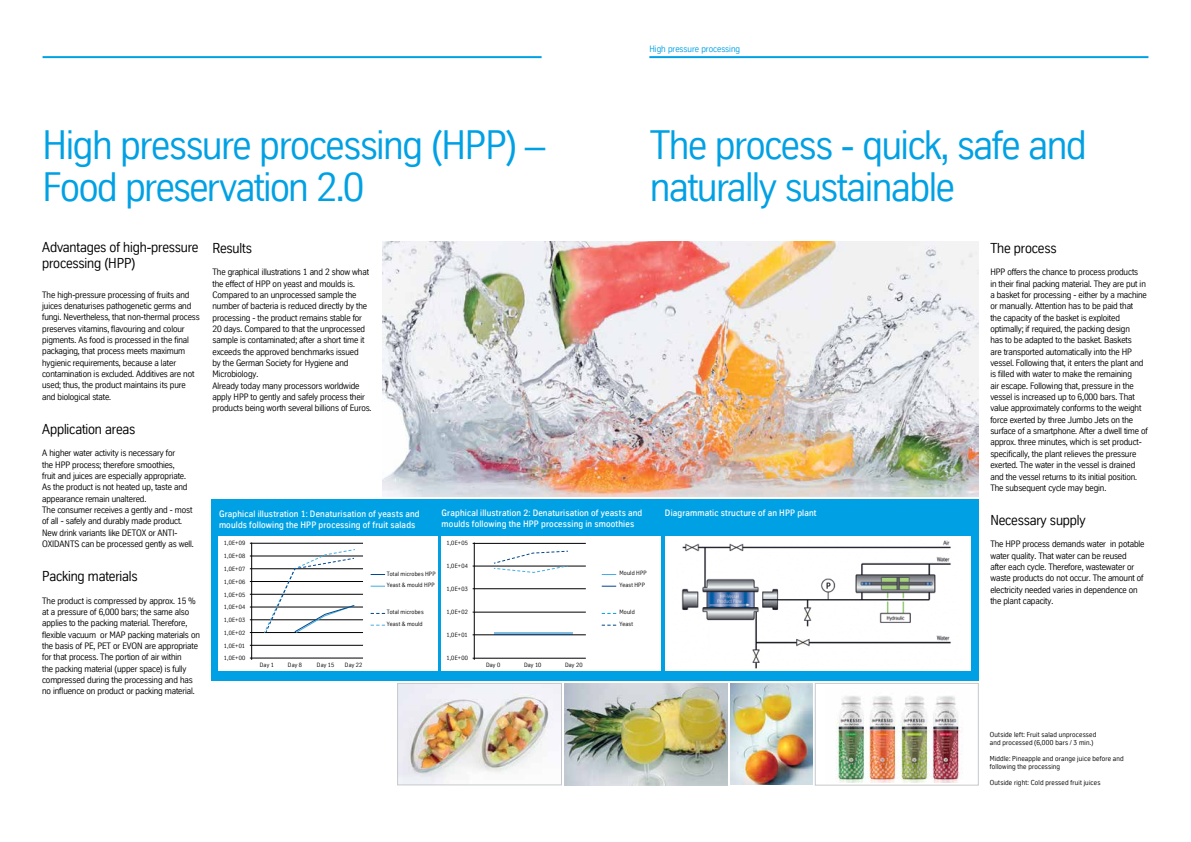
<style>
.page{position:relative;width:1191px;height:842px;background:#fff}
.page>*{position:absolute;margin:0;border:0;box-sizing:border-box;transform-origin:0 0}
.t1{font:40px/42px "TK Type";letter-spacing:-.025em;color:#00a1e4}
.t2{font:14px/16px "TK Type";letter-spacing:-.01em;color:#000}
.t3{font:9px/11.3px "TK Type";letter-spacing:-.01em;color:#000}
.t4{font:500 9px/11px "TK Type";letter-spacing:.015em;color:#fff}
.t5{font:9px "TK Type";color:#00a1e4}
.t6{font:7px/8px "TK Type";letter-spacing:.025em;color:#000}
.t7{font:6px/12.8px "TK Type";letter-spacing:.03em;color:#000}
</style>
<div class="page">
<div style="left:211px;top:499px;width:767px;height:181px;background:#00a1e4"></div>
<div style="left:442px;top:537px;width:219px;height:134px;background:#fff"></div>
<div style="left:218px;top:537px;width:220px;height:134px;background:#fff"></div>
<div style="left:665px;top:537px;width:305px;height:134px;background:#fff"></div>
<img style="left:836px;top:696px;width:127px;height:86px">
<div style="left:815px;top:683px;width:163px;height:102px;border:1px solid #c7c8ca"></div>
<img style="left:681px;top:540px;width:270px;height:129px">
<img style="left:399px;top:685px;width:161px;height:98px">
<div style="left:397px;top:683px;width:165px;height:102px;border:1px solid #c7c8ca"></div>
<img style="left:564px;top:683px;width:163px;height:102px">
<img style="left:730px;top:683px;width:82px;height:102px">
<hr style="left:251px;top:542px;width:1px;height:118px;background:#000">
<hr style="left:250px;top:658px;width:119px;height:1px;background:#000">
<hr style="left:250px;top:645px;width:119px;height:1px;background:#000">
<hr style="left:250px;top:632px;width:119px;height:1px;background:#000">
<hr style="left:250px;top:620px;width:119px;height:1px;background:#000">
<hr style="left:250px;top:607px;width:119px;height:1px;background:#000">
<hr style="left:250px;top:594px;width:119px;height:1px;background:#000">
<hr style="left:250px;top:581px;width:119px;height:1px;background:#000">
<hr style="left:250px;top:569px;width:119px;height:1px;background:#000">
<hr style="left:250px;top:556px;width:119px;height:1px;background:#000">
<hr style="left:250px;top:543px;width:119px;height:1px;background:#000">
<svg style="left:263px;top:549px;width:93px;height:85px"></svg>
<div style="left:363px;top:538px;width:14px;height:123px;background:#fff"></div>
<svg style="left:370px;top:574px;width:15px;height:1px"></svg>
<svg style="left:370px;top:586px;width:15px;height:1px"></svg>
<svg style="left:370px;top:613px;width:15px;height:1px"></svg>
<svg style="left:370px;top:625px;width:15px;height:1px"></svg>
<hr style="left:472px;top:566px;width:114px;height:1px;background:#000">
<hr style="left:472px;top:543px;width:114px;height:1px;background:#000">
<hr style="left:472px;top:589px;width:114px;height:1px;background:#000">
<hr style="left:472px;top:612px;width:114px;height:1px;background:#000">
<hr style="left:472px;top:635px;width:114px;height:1px;background:#000">
<hr style="left:472px;top:658px;width:114px;height:1px;background:#000">
<hr style="left:474px;top:542px;width:1px;height:118px;background:#000">
<svg style="left:493px;top:550px;width:76px;height:23px"></svg>
<hr style="left:494px;top:632px;width:79px;height:1px;background:#44ade2">
<hr style="left:494px;top:634px;width:79px;height:1px;background:#004689">
<svg style="left:602px;top:574px;width:14px;height:1px"></svg>
<svg style="left:602px;top:586px;width:14px;height:1px"></svg>
<img style="left:383px;top:241px;width:595px;height:255px">
<hr style="left:43px;top:56px;width:498px;height:2px;background:#00a1e4">
<hr style="left:649px;top:56px;width:499px;height:2px;background:#00a1e4">
<p class="t5" style="left:649px;top:44px;width:92px">High pressure processing</p>
<h1 class="t1" style="left:43px;top:125px;width:504px">High pressure processing (HPP) –<br>Food preservation 2.0</h1>
<h2 class="t2" style="left:212px;top:240px;width:41px">Results</h2>
<p class="t3" style="left:212px;top:267px;width:160px">The graphical illustrations 1 and 2 show what the effect of HPP on yeast and moulds is.<br>Compared to an unprocessed sample the number of bacteria is reduced directly by the processing - the product remains stable for 20 days. Compared to that the unprocessed sample is contaminated; after a short time it exceeds the approved benchmarks issued<br>by the German Society for Hygiene and Microbiology.<br>Already today many processors worldwide apply HPP to gently and safely process their products being worth several billions of Euros.</p>
<h1 class="t1" style="left:650px;top:125px;width:438px">The process - quick, safe and naturally sustainable</h1>
<h2 class="t2" style="left:990px;top:240px;width:68px">The process</h2>
<p class="t3" style="left:990px;top:267px;width:159px">HPP offers the chance to process products<br>in their final packing material. They are put in a basket for processing - either by a machine or manually. Attention has to be paid that<br>the capacity of the basket is exploited optimally; if required, the packing design<br>has to be adapted to the basket. Baskets<br>are transported automatically into the HP vessel. Following that, it enters the plant and is filled with water to make the remaining<br>air escape. Following that, pressure in the vessel is increased up to 6,000 bars. That value approximately conforms to the weight force exerted by three Jumbo Jets on the surface of a smartphone. After a dwell time of approx. three minutes, which is set product&shy;specifically, the plant relieves the pressure exerted. The water in the vessel is drained and the vessel returns to its initial position.<br>The subsequent cycle may begin.</p>
<h2 class="t2" style="left:990px;top:512px;width:97px">Necessary supply</h2>
<p class="t3" style="left:990px;top:539px;width:156px">The HPP process demands water in potable water quality. That water can be reused after each cycle. Therefore, wastewater or waste products do not occur. The amount of electricity needed varies in dependence on the plant capacity.</p>
<h2 class="t2" style="left:42px;top:240px;width:158px">Advantages of high-pressure processing (HPP)</h2>
<p class="t3" style="left:42px;top:289px;width:159px">The high-pressure processing of fruits and juices denaturises pathogenetic germs and fungi. Nevertheless, that non-thermal process preserves vitamins, flavouring and colour pigments. As food is processed in the final packaging, that process meets maximum hygienic requirements, because a later contamination is excluded. Additives are not used; thus, the product maintains its pure and biological state.</p>
<h2 class="t2" style="left:42px;top:421px;width:95px">Application areas</h2>
<p class="t3" style="left:42px;top:448px;width:153px">A higher water activity is necessary for<br>the HPP process; therefore smoothies,<br>fruit and juices are especially appropriate.<br>As the product is not heated up, taste and appearance remain unaltered.<br>The consumer receives a gently and - most of all - safely and durably made product.<br>New drink variants like DETOX or ANTI-OXIDANTS can be processed gently as well.</p>
<h2 class="t2" style="left:42px;top:568px;width:97px">Packing materials</h2>
<p class="t3" style="left:42px;top:595px;width:159px">The product is compressed by approx. 15 % at a pressure of 6,000 bars; the same also applies to the packing material. Therefore, flexible vacuum or MAP packing materials on the basis of PE, PET or EVON are appropriate for that process. The portion of air within<br>the packing material (upper space) is fully compressed during the processing and has no influence on product or packing material.</p>
<p class="t4" style="left:219px;top:508px;width:202px">Graphical illustration 1: Denaturisation of yeasts and moulds following the HPP processing of fruit salads</p>
<p class="t4" style="left:441px;top:508px;width:202px">Graphical illustration 2: Denaturisation of yeasts and moulds following the HPP processing in smoothies</p>
<p class="t4" style="left:665px;top:508px;width:153px">Diagrammatic structure of an HPP plant</p>
<p class="t7" style="left:224px;top:537px;width:23px;text-align:justify">1,0E+09<br>1,0E+08<br>1,0E+07<br>1,0E+06<br>1,0E+05<br>1,0E+04<br>1,0E+03<br>1,0E+02<br>1,0E+01<br>1,0E+00</p>
<p class="t7" style="left:446px;top:537px;width:23px">1,0E+05</p>
<p class="t7" style="left:446px;top:560px;width:23px">1,0E+04</p>
<p class="t7" style="left:446px;top:583px;width:23px">1,0E+03</p>
<p class="t7" style="left:446px;top:606px;width:23px">1,0E+02</p>
<p class="t7" style="left:446px;top:629px;width:23px">1,0E+01</p>
<p class="t7" style="left:446px;top:651px;width:23px">1,0E+00</p>
<p class="t7" style="left:619px;top:568px;width:29px;line-height:11.8px">Mould HPP<br>Yeast HPP</p>
<p class="t7" style="left:619px;top:606px;width:17px;line-height:11.8px">Mould<br>Yeast</p>
<p class="t7" style="left:387px;top:568px;width:50px;line-height:11.8px">Total microbes HPP<br>Yeast &amp; mould HPP</p>
<p class="t7" style="left:387px;top:606px;width:38px;line-height:11.8px">Total microbes<br>Yeast &amp; mould</p>
<p class="t7" style="left:486px;top:658px;width:16px">Day 0</p>
<p class="t7" style="left:524px;top:658px;width:19px">Day 10</p>
<p class="t7" style="left:565px;top:658px;width:19px">Day 20</p>
<p class="t7" style="left:260px;top:658px;width:16px">Day 1</p>
<p class="t7" style="left:288px;top:658px;width:16px">Day 8</p>
<p class="t7" style="left:317px;top:658px;width:19px">Day 15</p>
<p class="t7" style="left:345px;top:658px;width:19px">Day 22</p>
<p class="t6" style="left:989px;top:731px;width:108px">Outside left: Fruit salad unprocessed and processed (6,000 bars / 3 min.)</p>
<p class="t6" style="left:989px;top:755px;width:135px">Middle: Pineapple and orange juice before and following the processing</p>
<p class="t6" style="left:989px;top:779px;width:112px">Outside right: Cold pressed fruit juices</p>
</div>
